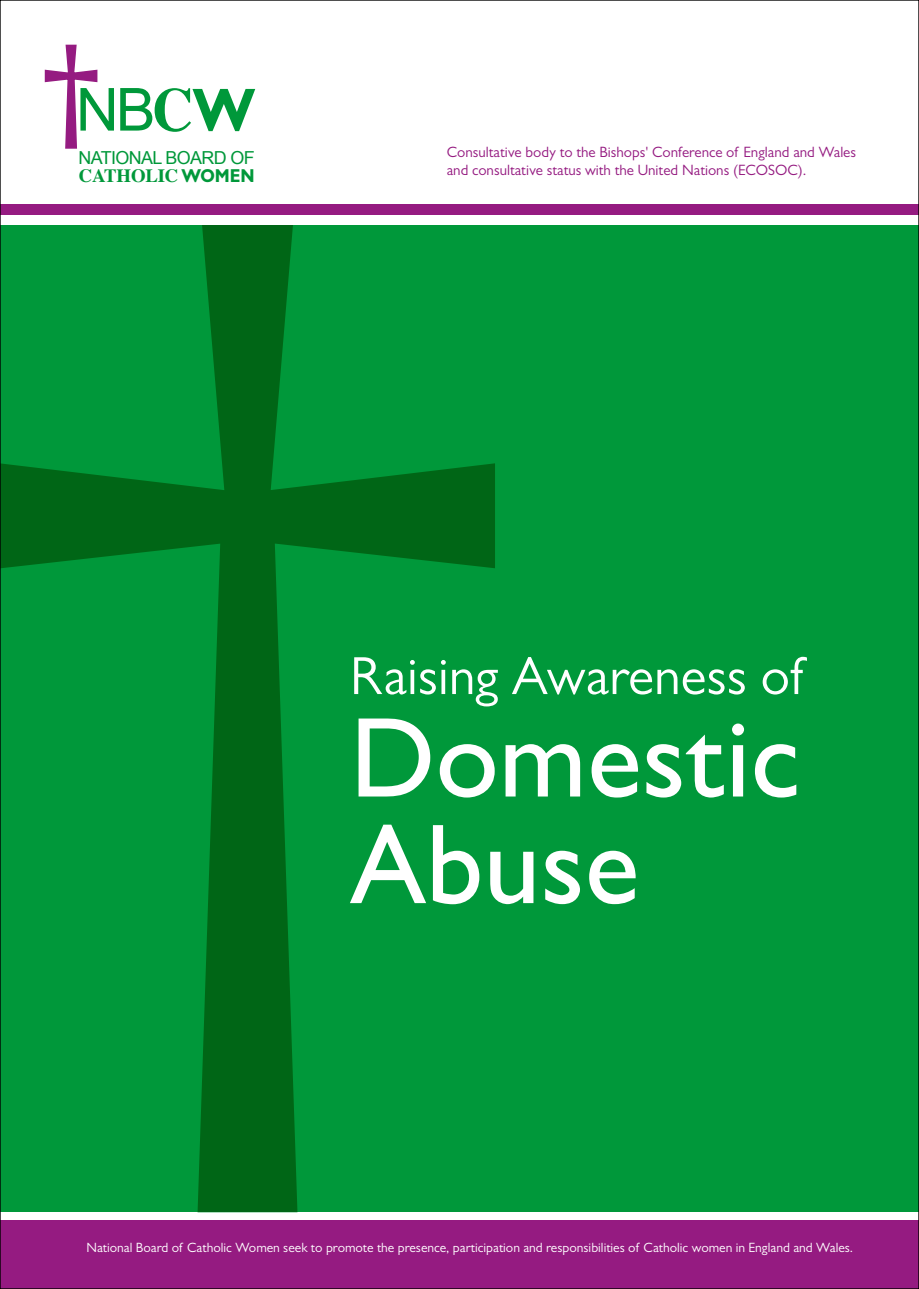
<style>
.page{position:relative;width:919px;height:1289px;background:#fff}
.page>*{position:absolute;margin:0;border:0;box-sizing:border-box;transform-origin:0 0}
.t1{font:500 114.3px/106.5px "Gill Sans";color:#fff}
.t2{font:59.4px "Arial";color:#00983a}
.t3{font:53.85px "Gill Sans";color:#fff}
.t4{font:700 18.75px "Times";letter-spacing:-.01em;color:#00983a}
.t5{font:17.85px "Arial";letter-spacing:-.035em;color:#00983a}
.t6{font:15px/18px "Gill Sans";color:#951b81}
.t7{font:13.5px "Gill Sans";color:#fff}
.s1{font-family:"Times";font-weight:700;font-size:61.65px}
.s2{font-family:"Gill Sans";font-weight:700;font-size:61.05px}
.s3{font-family:"Gill Sans"}
</style>
<div class="page">
<div style="left:0;top:225px;width:918px;height:987px;background:#00983a"></div>
<svg style="left:2px;top:225px;width:493px;height:987px"></svg>
<div style="left:0;top:1220px;width:918px;height:68px;background:#951b81"></div>
<div style="left:0;top:204px;width:918px;height:11px;background:#951b81"></div>
<svg style="left:44px;top:44px;width:54px;height:105px"></svg>
<h2 class="t2" style="left:76px;top:71px;width:181px">NB<span class="s1">C</span><span class="s2">W</span></h2>
<h3 class="t5" style="left:78px;top:146px;width:178px">NATIONAL BOARD OF</h3>
<h3 class="t4" style="left:79px;top:157px;width:177px">CATHOLIC <span class="s3">WOMEN</span></h3>
<p class="t6" style="left:446px;top:143px;width:411px">Consultative body to the Bishops' Conference of England and Wales and consultative status with the United Nations (ECOSOC).</p>
<h3 class="t3" style="left:350px;top:645px;width:454px">Raising Awareness of</h3>
<h1 class="t1" style="left:350px;top:703px;width:452px">Domestic<br>Abuse</h1>
<p class="t7" style="left:86px;top:1239px;width:768px">National Board of Catholic Women seek to promote the presence, participation and responsibilities of Catholic women in England and Wales.</p>
</div>
